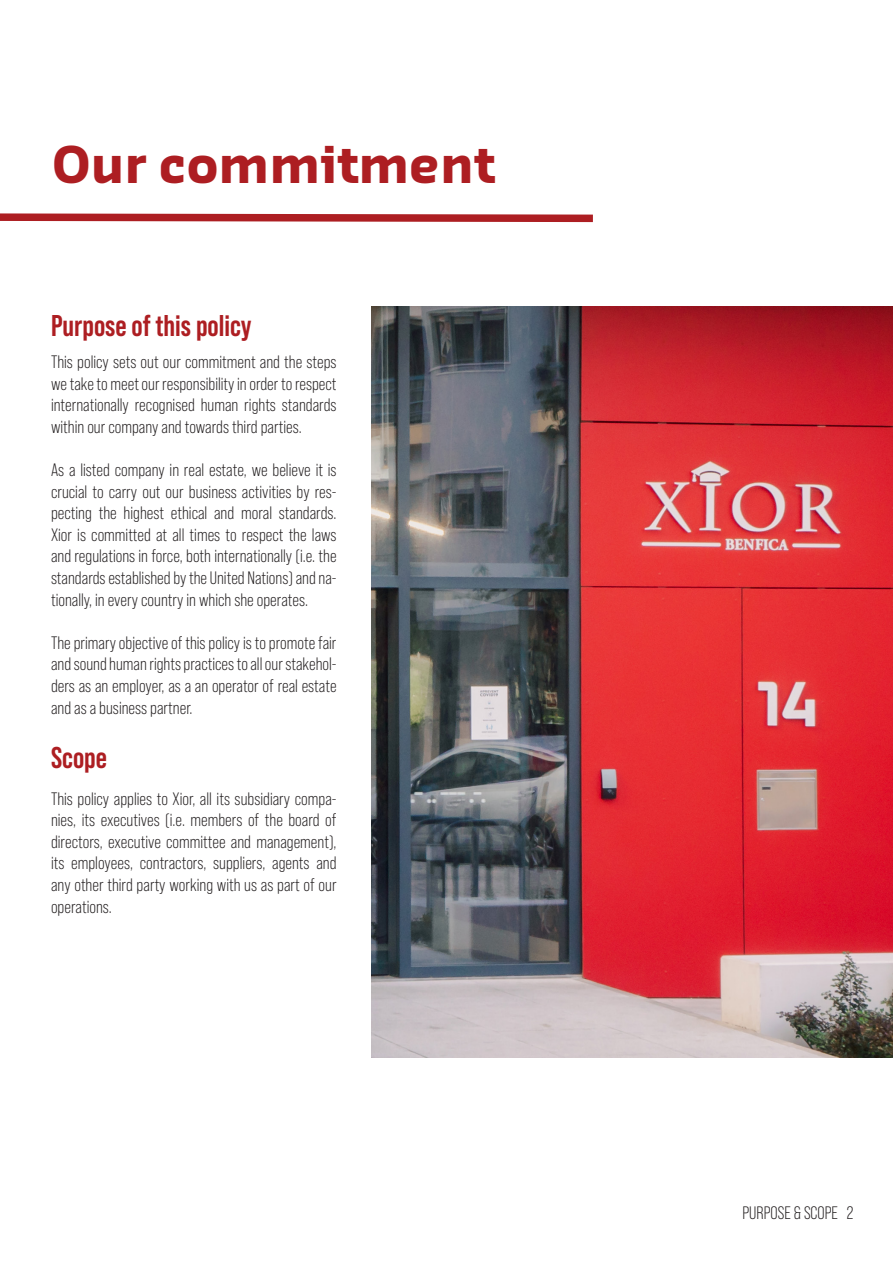
<style>
.page{position:relative;width:893px;height:1263px;background:#fff}
.page>*{position:absolute;margin:0;border:0;box-sizing:border-box;transform-origin:0 0}
.t1{font:700 49.5px "Sansa Pro";color:#ad1e22}
.t2{font:700 30px "Bebas Neue Pro";color:#ad1e22}
.t3{font:18px/21.6px "Bebas Neue Pro";color:#231f20;text-align:justify}
</style>
<div class="page">
<img style="left:371px;top:306px;width:522px;height:752px">
<svg style="left:0;top:213px;width:593px;height:10px"></svg>
<p class="t1" style="left:52px;top:132px;width:444px">Our commitment</p>
<p class="t2" style="left:51px;top:308px;width:202px">Purpose of this policy</p>
<p class="t3" style="left:51px;top:351px;width:287px">This policy sets out our commitment and the steps we take to meet our responsibility in order to respect internationally recognised human rights standards within our company and towards third parties.</p>
<p class="t3" style="left:51px;top:459px;width:287px">As a listed company in real estate, we believe it is crucial to carry out our business activities by res&shy;pecting the highest ethical and moral standards.<br>Xior is committed at all times to respect the laws and regulations in force, both internationally (i.e. the standards established by the United Nations) and na&shy;tionally, in every country in which she operates.</p>
<p class="t3" style="left:51px;top:632px;width:287px">The primary objective of this policy is to promote fair and sound human rights practices to all our stakehol&shy;ders as an employer, as a an operator of real estate and as a business partner.</p>
<p class="t2" style="left:51px;top:740px;width:58px">Scope</p>
<p class="t3" style="left:51px;top:788px;width:287px">This policy applies to Xior, all its subsidiary compa&shy;nies, its executives (i.e. members of the board of directors, executive committee and management), its employees, contractors, suppliers, agents and any other third party working with us as part of our operations.</p>
<p class="t3" style="left:742px;top:1202px;width:113px">PURPOSE &amp; SCOPE 2</p>
</div>
